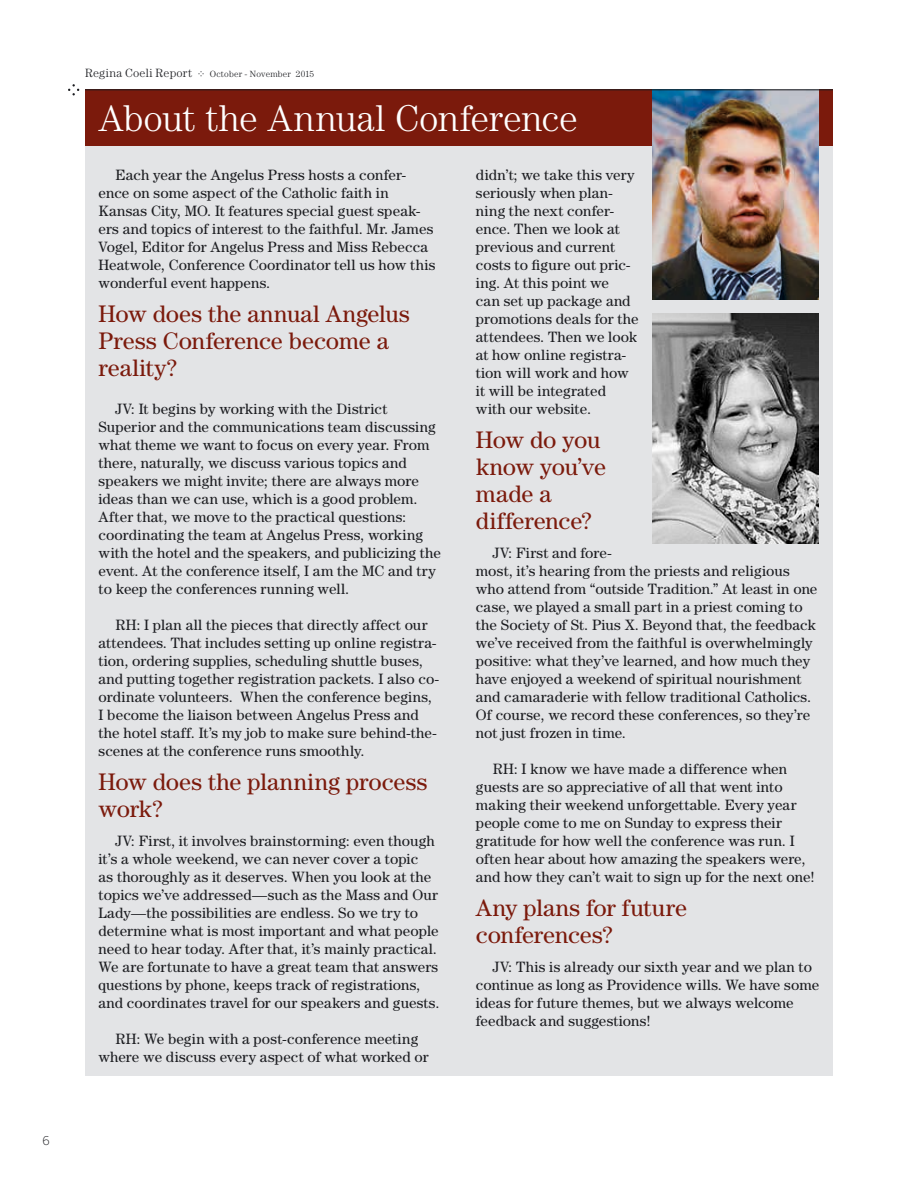
<style>
.page{position:relative;width:918px;height:1188px;background:#fff}
.page>*{position:absolute;margin:0;border:0;box-sizing:border-box;transform-origin:0 0}
.t1{font:300 37.5px "Century Std";letter-spacing:-.01em;color:#fff}
.t2{font:24px/27px "Century Std";letter-spacing:-.005em;color:#7b1a0c}
.t3{font:15px/18px "Century Std";letter-spacing:.01em;color:#1b1c20}
.t4{font:300 12px "Century Std";letter-spacing:.02em;color:#1b1c20}
.t5{font:300 12px "Benton Sans";color:#1b1c20}
.t6{font:300 9px "Century Std";letter-spacing:.015em;color:#1b1c20}
</style>
<div class="page">
<div style="left:85px;top:90px;width:748px;height:57px;background:#7b1a0c"></div>
<div style="left:85px;top:147px;width:748px;height:929px;background:#e3e4e6"></div>
<img style="left:652px;top:91px;width:167px;height:209px">
<img style="left:652px;top:313px;width:167px;height:231px">
<svg style="left:198px;top:71px;width:6px;height:5px"></svg>
<hr style="left:85px;top:90px;width:748px;height:1px;background:#1b1c20">
<svg style="left:68px;top:84px;width:11px;height:11px"></svg>
<p class="t5" style="left:43px;top:1134px;width:9px">6</p>
<p class="t4" style="left:85px;top:66px;width:109px">Regina Coeli Report</p>
<p class="t6" style="left:210px;top:69px;width:106px">October - November 2015</p>
<h1 class="t1" style="left:99px;top:97px;width:481px">About the Annual Conference</h1>
<p class="t3" style="left:99px;top:166px;width:339px;text-indent:17px">Each year the Angelus Press hosts a confer&shy;ence on some aspect of the Catholic faith in Kansas City, MO. It features special guest speak&shy;ers and topics of interest to the faithful. Mr. James Vogel, Editor for Angelus Press and Miss Rebecca Heatwole, Conference Coordinator tell us how this wonderful event happens.</p>
<h2 class="t2" style="left:99px;top:300px;width:313px">How does the annual Angelus<br>Press Conference become a reality?</h2>
<p class="t3" style="left:99px;top:400px;width:344px;text-indent:17px">JV: It begins by working with the District Superior and the communications team discussing what theme we want to focus on every year. From there, naturally, we discuss various topics and speakers we might invite; there are always more ideas than we can use, which is a good problem.<br>After that, we move to the practical questions: coordinating the team at Angelus Press, working with the hotel and the speakers, and publicizing the event. At the conference itself, I am the MC and try to keep the conferences running well.</p>
<p class="t3" style="left:99px;top:616px;width:342px;text-indent:17px">RH: I plan all the pieces that directly affect our attendees. That includes setting up online registra&shy;tion, ordering supplies, scheduling shuttle buses, and putting together registration packets. I also co&shy;ordinate volunteers. When the conference begins, I become the liaison between Angelus Press and the hotel staff. It’s my job to make sure behind-the&shy;scenes at the conference runs smoothly.</p>
<h2 class="t2" style="left:99px;top:768px;width:330px">How does the planning process work?</h2>
<p class="t3" style="left:99px;top:832px;width:342px;text-indent:17px">JV: First, it involves brainstorming: even though it’s a whole weekend, we can never cover a topic<br>as thoroughly as it deserves. When you look at the topics we’ve addressed—such as the Mass and Our Lady—the possibilities are endless. So we try to determine what is most important and what people need to hear today. After that, it’s mainly practical.<br>We are fortunate to have a great team that answers questions by phone, keeps track of registrations, and coordinates travel for our speakers and guests.</p>
<p class="t3" style="left:99px;top:1030px;width:332px;text-align:center">RH: We begin with a post-conference meeting where we discuss every aspect of what worked or</p>
<p class="t3" style="left:476px;top:166px;width:164px">didn’t; we take this very seriously when plan&shy;ning the next confer&shy;ence. Then we look at previous and current costs to figure out pric&shy;ing. At this point we<br>can set up package and promotions deals for the attendees. Then we look at how online registra&shy;tion will work and how it will be integrated with our website.</p>
<h2 class="t2" style="left:476px;top:426px;width:132px">How do you know you’ve made a difference?</h2>
<p class="t3" style="left:476px;top:544px;width:343px;text-indent:17px">JV: First and fore-<br>most, it’s hearing from the priests and religious who attend from “outside Tradition.” At least in one case, we played a small part in a priest coming to the Society of St. Pius X. Beyond that, the feedback we’ve received from the faithful is overwhelmingly positive: what they’ve learned, and how much they have enjoyed a weekend of spiritual nourishment and camaraderie with fellow traditional Catholics.<br>Of course, we record these conferences, so they’re not just frozen in time.</p>
<p class="t3" style="left:476px;top:760px;width:340px;text-indent:17px">RH: I know we have made a difference when guests are so appreciative of all that went into making their weekend unforgettable. Every year people come to me on Sunday to express their gratitude for how well the conference was run. I often hear about how amazing the speakers were, and how they can’t wait to sign up for the next one!</p>
<h2 class="t2" style="left:476px;top:894px;width:213px">Any plans for future conferences?</h2>
<p class="t3" style="left:476px;top:958px;width:345px;text-indent:17px">JV: This is already our sixth year and we plan to continue as long as Providence wills. We have some ideas for future themes, but we always welcome feedback and suggestions!</p>
</div>
